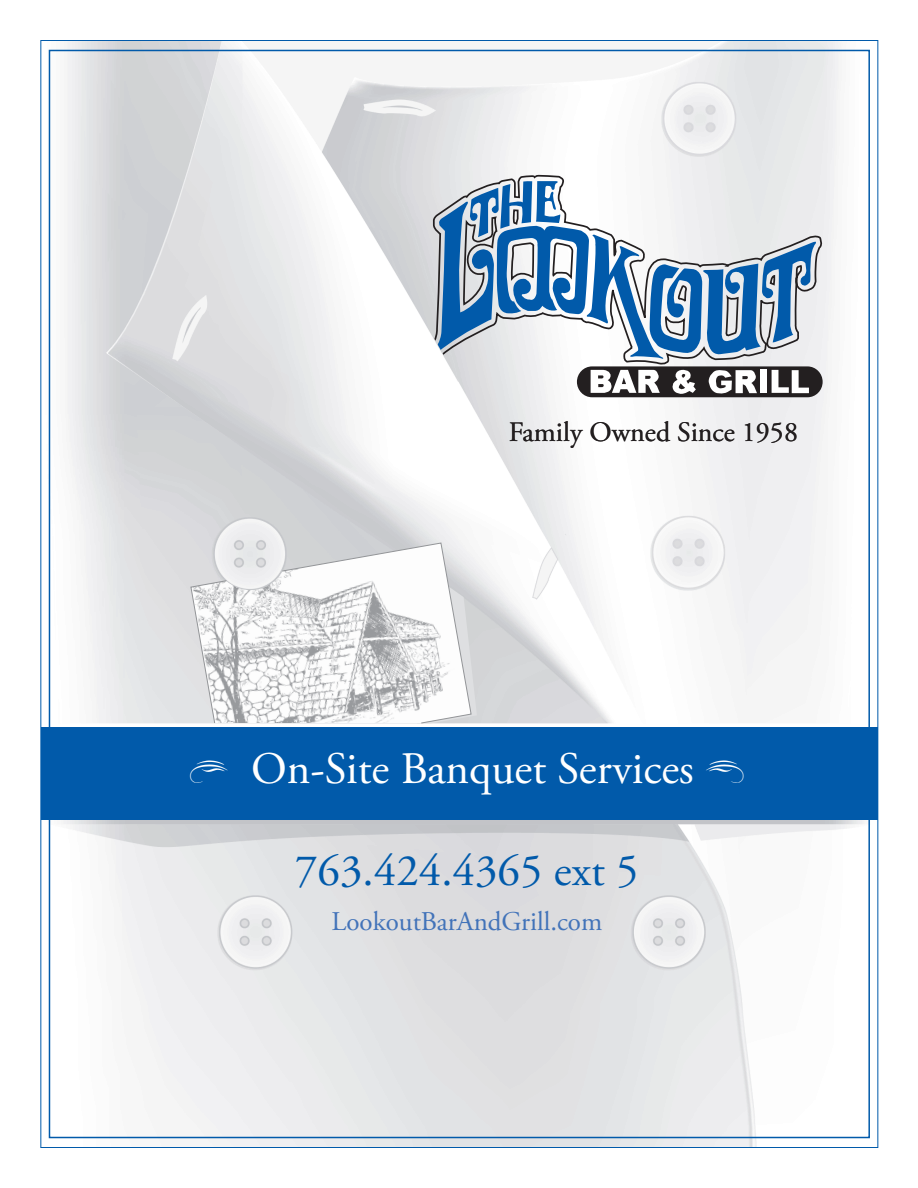
<style>
.page{position:relative;width:918px;height:1188px;background:#fff}
.page>*{position:absolute;margin:0;border:0;box-sizing:border-box;transform-origin:0 0}
.t1{font:45px "Adobe Garamond Pro";color:#fff}
.t2{font:45px "Adobe Garamond Pro";color:#015aaa}
.t3{font:28.05px "Adobe Garamond Pro";color:#231f20}
.t4{font:27px "Adobe Garamond Pro";color:#4273b9}
</style>
<div class="page">
<img style="left:42px;top:42px;width:834px;height:1104px">
<div style="left:41px;top:727px;width:837px;height:92px;background:#015aaa"></div>
<div style="left:578px;top:368px;width:243px;height:28px;background:#231f20;border-radius:14px"></div>
<div style="left:577px;top:366px;width:246px;height:31px;border:2px solid #231f20;border-radius:14px"></div>
<svg style="left:427px;top:124px;width:396px;height:242px"></svg>
<svg style="left:432px;top:181px;width:385px;height:178px"></svg>
<div style="left:760px;top:370px;width:7px;height:23px;background:#fff"></div>
<svg style="left:772px;top:370px;width:37px;height:23px"></svg>
<svg style="left:591px;top:370px;width:69px;height:23px"></svg>
<svg style="left:672px;top:370px;width:24px;height:24px"></svg>
<svg style="left:709px;top:370px;width:48px;height:25px"></svg>
<img style="left:191px;top:543px;width:90px;height:180px">
<svg style="left:190px;top:580px;width:37px;height:144px"></svg>
<svg style="left:281px;top:542px;width:196px;height:182px"></svg>
<p class="t3" style="left:509px;top:415px;width:291px">Family Owned Since 1958</p>
<p class="t1" style="left:251px;top:742px;width:444px">On-Site Banquet Services</p>
<p class="t2" style="left:295px;top:843px;width:345px">763.424.4365 ext 5</p>
<p class="t4" style="left:332px;top:905px;width:272px">LookoutBarAndGrill.com</p>
</div>
